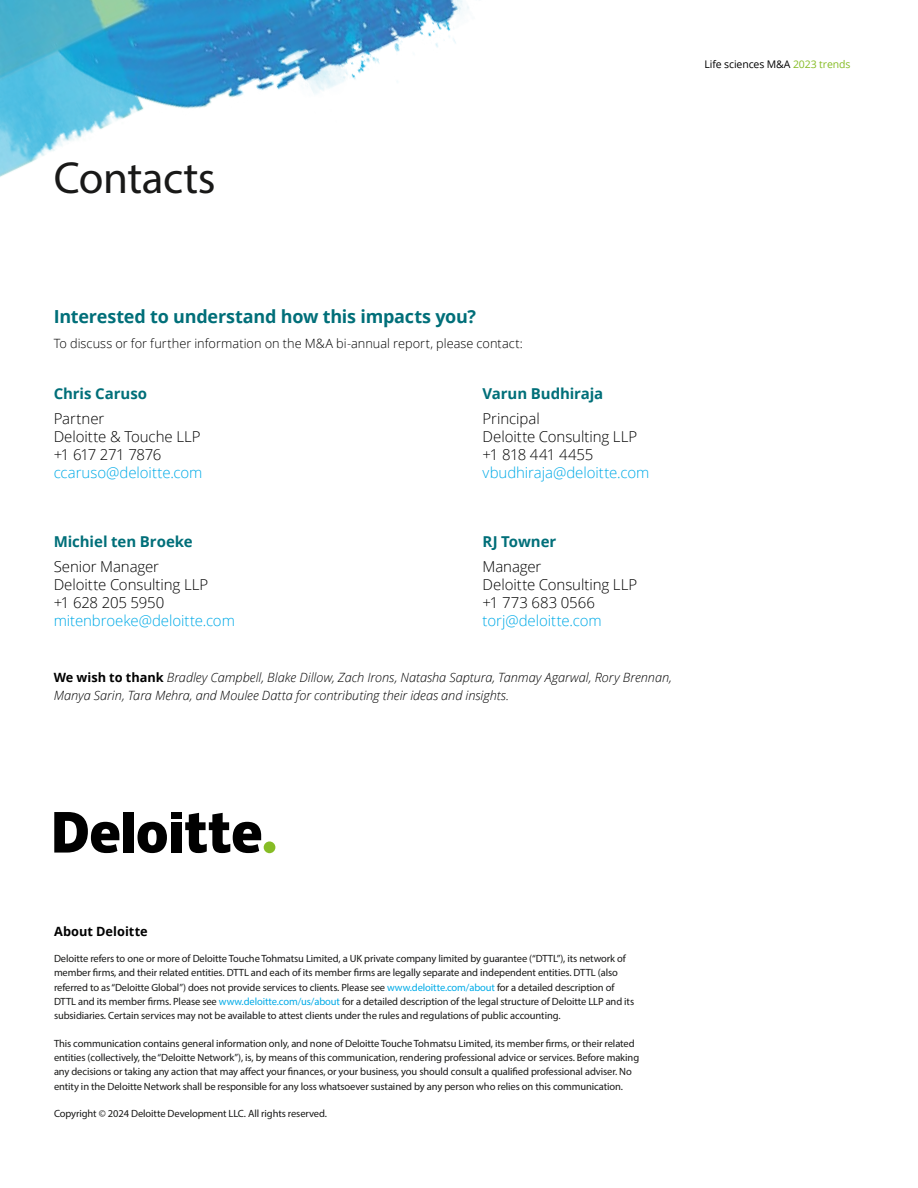
<style>
.page{position:relative;width:918px;height:1188px;background:#fff}
.page>*{position:absolute;margin:0;border:0;box-sizing:border-box;transform-origin:0 0}
.t1{font:45px "Myriad Pro";letter-spacing:-.01em;color:#191918}
.t2{font:700 18px "Open Sans";letter-spacing:-.015em;color:#006f79}
.t3{font:300 15px/18px "Open Sans";letter-spacing:-.005em;color:#000}
.t4{font:300 15px "Open Sans";letter-spacing:-.005em;color:#00aae7}
.t5{font:700 15px "Open Sans";letter-spacing:-.005em;color:#006f79}
.t6{font:italic 300 12.75px/18px "Open Sans";color:#000}
.t7{font:300 12.75px "Open Sans";letter-spacing:.005em;color:#000}
.t8{font:700 12.75px "Open Sans";letter-spacing:.005em;color:#000}
.t9{font:10.5px/14.2px "Myriad Pro";letter-spacing:-.01em;color:#191918}
.t10{font:10.5px "Open Sans";letter-spacing:-.01em;color:#000}
.s1{color:#86bc25}
.s2{font-weight:700;font-style:normal}
.s3{color:#00aae7}
</style>
<div class="page">
<div style="left:264px;top:841px;width:11px;height:12px;background:#86bc25;border-radius:50%"></div>
<div style="left:123px;top:812px;width:11px;height:41px;background:#000"></div>
<svg style="left:137px;top:822px;width:30px;height:31px"></svg>
<div style="left:171px;top:822px;width:10px;height:31px;background:#000"></div>
<div style="left:171px;top:812px;width:10px;height:7px;background:#000"></div>
<svg style="left:185px;top:813px;width:76px;height:40px"></svg>
<svg style="left:54px;top:812px;width:65px;height:41px"></svg>
<img style="left:0;top:0;width:469px;height:177px">
<h1 class="t1" style="left:54px;top:150px;width:164px">Contacts</h1>
<p class="t10" style="left:705px;top:56px;width:148px">Life sciences M&amp;A <span class="s1">2023 trends</span></p>
<h2 class="t2" style="left:54px;top:304px;width:424px">Interested to understand how this impacts you?</h2>
<p class="t7" style="left:54px;top:335px;width:471px">To discuss or for further information on the M&amp;A bi-annual report, please contact:</p>
<h3 class="t5" style="left:54px;top:383px;width:95px">Chris Caruso</h3>
<h3 class="t3" style="left:54px;top:409px;width:148px">Partner<br>Deloitte &amp; Touche LLP +1 617 271 7876</h3>
<h3 class="t4" style="left:54px;top:462px;width:150px">ccaruso@deloitte.com</h3>
<h3 class="t5" style="left:483px;top:383px;width:122px">Varun Budhiraja</h3>
<h3 class="t3" style="left:483px;top:409px;width:156px">Principal<br>Deloitte Consulting LLP +1 818 441 4455</h3>
<h3 class="t4" style="left:483px;top:462px;width:168px">vbudhiraja@deloitte.com</h3>
<h3 class="t5" style="left:54px;top:531px;width:140px">Michiel ten Broeke</h3>
<h3 class="t3" style="left:54px;top:557px;width:156px">Senior Manager<br>Deloitte Consulting LLP +1 628 205 5950</h3>
<h3 class="t4" style="left:54px;top:610px;width:183px">mitenbroeke@deloitte.com</h3>
<h3 class="t5" style="left:483px;top:531px;width:75px">RJ Towner</h3>
<h3 class="t3" style="left:483px;top:557px;width:156px">Manager<br>Deloitte Consulting LLP +1 773 683 0566</h3>
<h3 class="t4" style="left:483px;top:610px;width:121px">torj@deloitte.com</h3>
<p class="t6" style="left:54px;top:668px;width:620px"><span class="s2">We wish to thank</span> Bradley Campbell, Blake Dillow, Zach Irons, Natasha Saptura, Tanmay Agarwal, Rory Brennan,<br>Manya Sarin, Tara Mehra, and Moulee Datta for contributing their ideas and insights.</p>
<p class="t8" style="left:54px;top:922px;width:95px">About Deloitte</p>
<p class="t9" style="left:54px;top:951px;width:582px">Deloitte refers to one or more of Deloitte Touche Tohmatsu Limited, a UK private company limited by guarantee (“DTTL”), its network of member firms, and their related entities. DTTL and each of its member firms are legally separate and independent entities. DTTL (also referred to as “Deloitte Global”) does not provide services to clients. Please see <span class="s3">www.deloitte.com/about</span> for a detailed description of DTTL and its member firms. Please see <span class="s3">www.deloitte.com/us/about</span> for a detailed description of the legal structure of Deloitte LLP and its subsidiaries. Certain services may not be available to attest clients under the rules and regulations of public accounting.</p>
<p class="t9" style="left:54px;top:1036px;width:587px">This communication contains general information only, and none of Deloitte Touche Tohmatsu Limited, its member firms, or their related entities (collectively, the “Deloitte Network”), is, by means of this communication, rendering professional advice or services. Before making any decisions or taking any action that may affect your finances, or your business, you should consult a qualified professional adviser. No entity in the Deloitte Network shall be responsible for any loss whatsoever sustained by any person who relies on this communication.</p>
<p class="t9" style="left:54px;top:1107px;width:274px">Copyright © 2024 Deloitte Development LLC. All rights reserved.</p>
</div>
